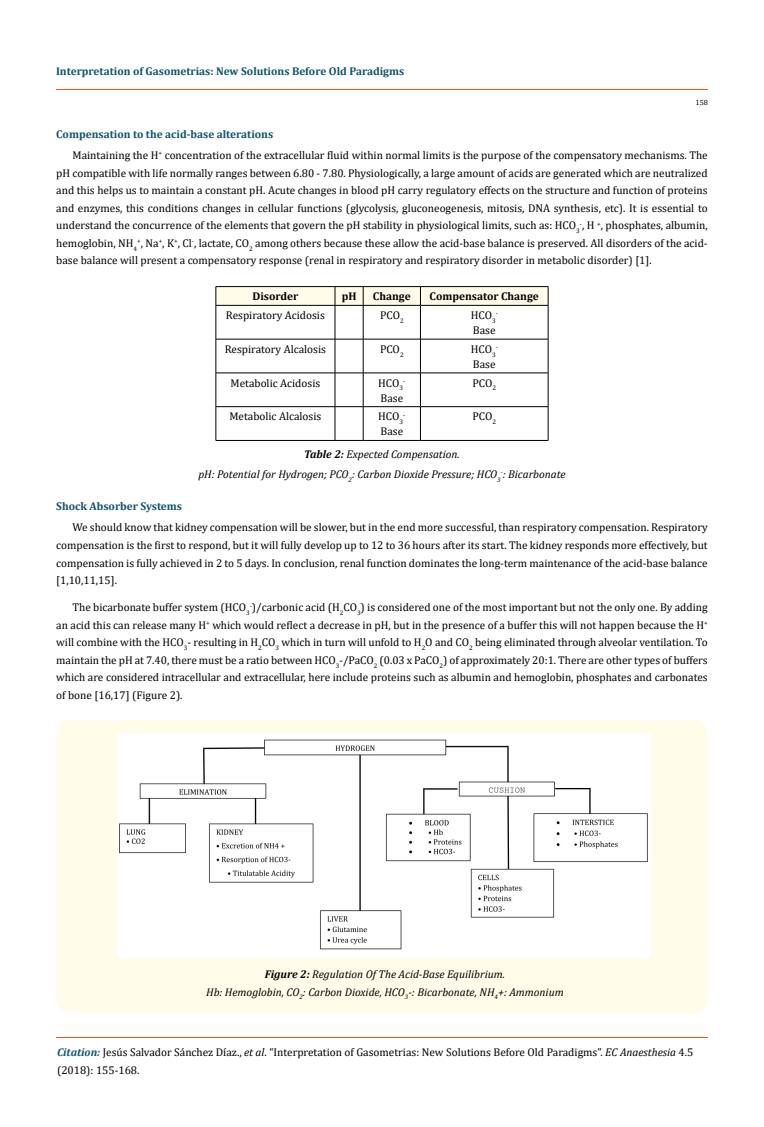
<style>
.page{position:relative;width:764px;height:1127px;background:#fff}
.page>*{position:absolute;margin:0;border:0;box-sizing:border-box;transform-origin:0 0}
.t1{font:11.25px/17.5px "Cambria";color:#000}
.t2{font:italic 11.25px/20px "Cambria";color:#000;text-align:center}
.t3{font:700 11.25px "Cambria";color:#0e546a}
.t4{font:700 11.25px "Cambria";color:#000}
.t5{font:7.5px "Cambria";color:#000}
.t6{font:6.5px "Cambria";color:#000}
.s1{font-weight:700;color:#0e546a}
.s2{font-weight:700}
.s3{font-weight:700;font-style:italic;color:#0e546a}
.s4{font-style:italic}
</style>
<div class="page">
<hr style="left:56px;top:90px;width:652px;height:1px;background:#e05d1a">
<hr style="left:56px;top:1037px;width:652px;height:1px;background:#e05d1a">
<hr style="left:216px;top:305px;width:1px;height:34px;background:#000">
<svg style="left:216px;top:286px;width:333px;height:20px;background:#e7e6d4"></svg>
<hr style="left:335px;top:305px;width:1px;height:34px;background:#000">
<hr style="left:363px;top:305px;width:57px;height:1px;background:#000">
<hr style="left:363px;top:305px;width:1px;height:34px;background:#000">
<hr style="left:420px;top:305px;width:128px;height:1px;background:#000">
<hr style="left:420px;top:305px;width:1px;height:34px;background:#000">
<hr style="left:548px;top:305px;width:1px;height:34px;background:#000">
<hr style="left:216px;top:339px;width:119px;height:1px;background:#000">
<hr style="left:216px;top:339px;width:1px;height:34px;background:#000">
<svg style="left:336px;top:339px;width:27px;height:1px"></svg>
<hr style="left:335px;top:339px;width:1px;height:34px;background:#000">
<hr style="left:363px;top:339px;width:57px;height:1px;background:#000">
<hr style="left:363px;top:339px;width:1px;height:34px;background:#000">
<hr style="left:420px;top:339px;width:128px;height:1px;background:#000">
<hr style="left:420px;top:339px;width:1px;height:34px;background:#000">
<hr style="left:548px;top:339px;width:1px;height:34px;background:#000">
<hr style="left:216px;top:372px;width:119px;height:1px;background:#000">
<hr style="left:216px;top:373px;width:1px;height:33px;background:#000">
<svg style="left:335px;top:372px;width:28px;height:1px"></svg>
<hr style="left:335px;top:373px;width:1px;height:33px;background:#000">
<hr style="left:363px;top:372px;width:57px;height:1px;background:#000">
<hr style="left:363px;top:373px;width:1px;height:33px;background:#000">
<hr style="left:420px;top:372px;width:128px;height:1px;background:#000">
<hr style="left:420px;top:373px;width:1px;height:33px;background:#000">
<hr style="left:548px;top:373px;width:1px;height:33px;background:#000">
<hr style="left:216px;top:406px;width:119px;height:1px;background:#000">
<hr style="left:216px;top:407px;width:1px;height:33px;background:#000">
<svg style="left:335px;top:406px;width:28px;height:1px"></svg>
<hr style="left:335px;top:407px;width:1px;height:33px;background:#000">
<hr style="left:363px;top:406px;width:57px;height:1px;background:#000">
<hr style="left:363px;top:407px;width:1px;height:33px;background:#000">
<hr style="left:420px;top:406px;width:128px;height:1px;background:#000">
<hr style="left:420px;top:407px;width:1px;height:33px;background:#000">
<hr style="left:548px;top:407px;width:1px;height:33px;background:#000">
<hr style="left:216px;top:440px;width:119px;height:1px;background:#000">
<svg style="left:335px;top:440px;width:28px;height:1px"></svg>
<hr style="left:363px;top:440px;width:57px;height:1px;background:#000">
<hr style="left:420px;top:440px;width:128px;height:1px;background:#000">
<div style="left:56px;top:719px;width:652px;height:293px;background:#fffde9;border-radius:15px"></div>
<img style="left:118px;top:733px;width:532px;height:223px">
<p class="t3" style="left:56px;top:63px;width:350px">Interpretation of Gasometrias: New Solutions Before Old Paradigms</p>
<p class="t5" style="left:695px;top:98px;width:14px">158</p>
<p class="t1" style="left:72px;top:124px;width:637px;line-height:21px;text-indent:-16px"><span class="s1">Compensation to the acid-base alterations<br></span>Maintaining the H<sup>+</sup> concentration of the extracellular fluid within normal limits is the purpose of the compensatory mechanisms. The</p>
<p class="t1" style="left:56px;top:164px;width:653px;text-align:justify">pH compatible with life normally ranges between 6.80 - 7.80. Physiologically, a large amount of acids are generated which are neutralized and this helps us to maintain a constant pH. Acute changes in blood pH carry regulatory effects on the structure and function of proteins and enzymes, this conditions changes in cellular functions (glycolysis, gluconeogenesis, mitosis, DNA synthesis, etc). It is essential to understand the concurrence of the elements that govern the pH stability in physiological limits, such as: HCO<sub>3</sub><sup>-</sup>, H <sup>+</sup>, phosphates, albumin, hemoglobin, NH<sub>4</sub><sup>+</sup>, Na<sup>+</sup>, K<sup>+</sup>, Cl<sup>-</sup>, lactate, CO<sub>2</sub> among others because these allow the acid-base balance is preserved. All disorders of the acid&shy;base balance will present a compensatory response (renal in respiratory and respiratory disorder in metabolic disorder) [1].</p>
<p class="t4" style="left:252px;top:288px;width:47px">Disorder</p>
<p class="t4" style="left:342px;top:288px;width:16px">pH</p>
<p class="t4" style="left:373px;top:288px;width:39px">Change</p>
<p class="t4" style="left:429px;top:288px;width:111px">Compensator Change</p>
<p class="t1" style="left:226px;top:306px;width:100px">Respiratory Acidosis</p>
<p class="t1" style="left:380px;top:306px;width:25px">PCO<sub>2</sub></p>
<p class="t1" style="left:471px;top:306px;width:26px">HCO<sub>3</sub></p>
<p class="t6" style="left:496px;top:309px;width:4px">-</p>
<p class="t1" style="left:473px;top:321px;width:24px">Base</p>
<p class="t1" style="left:225px;top:340px;width:103px">Respiratory Alcalosis</p>
<p class="t1" style="left:380px;top:340px;width:25px">PCO<sub>2</sub></p>
<p class="t1" style="left:471px;top:340px;width:26px">HCO<sub>3</sub></p>
<p class="t6" style="left:496px;top:343px;width:4px">-</p>
<p class="t1" style="left:473px;top:355px;width:24px">Base</p>
<p class="t1" style="left:230px;top:374px;width:91px">Metabolic Acidosis</p>
<p class="t1" style="left:378px;top:374px;width:26px">HCO<sub>3</sub></p>
<p class="t6" style="left:403px;top:377px;width:4px">-</p>
<p class="t1" style="left:380px;top:389px;width:24px">Base</p>
<p class="t1" style="left:472px;top:374px;width:25px">PCO<sub>2</sub></p>
<p class="t1" style="left:229px;top:408px;width:94px">Metabolic Alcalosis</p>
<p class="t1" style="left:378px;top:409px;width:26px;line-height:15px">HCO<sub>3<br></sub>Base</p>
<p class="t1" style="left:472px;top:408px;width:25px">PCO<sub>2</sub></p>
<p class="t2" style="left:198px;top:443px;width:369px"><span class="s2">Table 2:</span> Expected Compensation.<br>pH: Potential for Hydrogen; PCO<sub>2</sub>: Carbon Dioxide Pressure; HCO<sub>3</sub><sup>-</sup>: Bicarbonate</p>
<p class="t3" style="left:56px;top:498px;width:127px">Shock Absorber Systems</p>
<p class="t1" style="left:56px;top:518px;width:653px;text-align:justify;text-indent:16px">We should know that kidney compensation will be slower, but in the end more successful, than respiratory compensation. Respiratory compensation is the first to respond, but it will fully develop up to 12 to 36 hours after its start. The kidney responds more effectively, but compensation is fully achieved in 2 to 5 days. In conclusion, renal function dominates the long-term maintenance of the acid-base balance [1,10,11,15].</p>
<p class="t1" style="left:56px;top:598px;width:653px;text-align:justify;text-indent:16px">The bicarbonate buffer system (HCO<sub>3</sub><sup>-</sup>)/carbonic acid (H<sub>2</sub>CO<sub>3</sub>) is considered one of the most important but not the only one. By adding an acid this can release many H<sup>+</sup> which would reflect a decrease in pH, but in the presence of a buffer this will not happen because the H<sup>+ </sup>will combine with the HCO<sub>3</sub>- resulting in H<sub>2</sub>CO<sub>3</sub> which in turn will unfold to H<sub>2</sub>O and CO<sub>2</sub> being eliminated through alveolar ventilation. To maintain the pH at 7.40, there must be a ratio between HCO<sub>3</sub>-/PaCO<sub>2</sub> (0.03 x PaCO<sub>2</sub>) of approximately 20:1. There are other types of buffers which are considered intracellular and extracellular, here include proteins such as albumin and hemoglobin, phosphates and carbonates of bone [16,17] (Figure 2).</p>
<p class="t2" style="left:206px;top:964px;width:359px;line-height:17.5px"><span class="s2">Figure 2:</span> Regulation Of The Acid-Base Equilibrium.<br>Hb: Hemoglobin, CO<sub>2</sub>: Carbon Dioxide, HCO<sub>3</sub>-: Bicarbonate, NH<sub>4</sub>+: Ammonium</p>
<p class="t1" style="left:57px;top:1043px;width:638px"><span class="s3">Citation:</span> Jesús Salvador Sánchez Díaz., <span class="s4">et al</span>. “Interpretation of Gasometrias: New Solutions Before Old Paradigms”. <span class="s4">EC Anaesthesia</span> 4.5 (2018): 155-168.</p>
</div>
